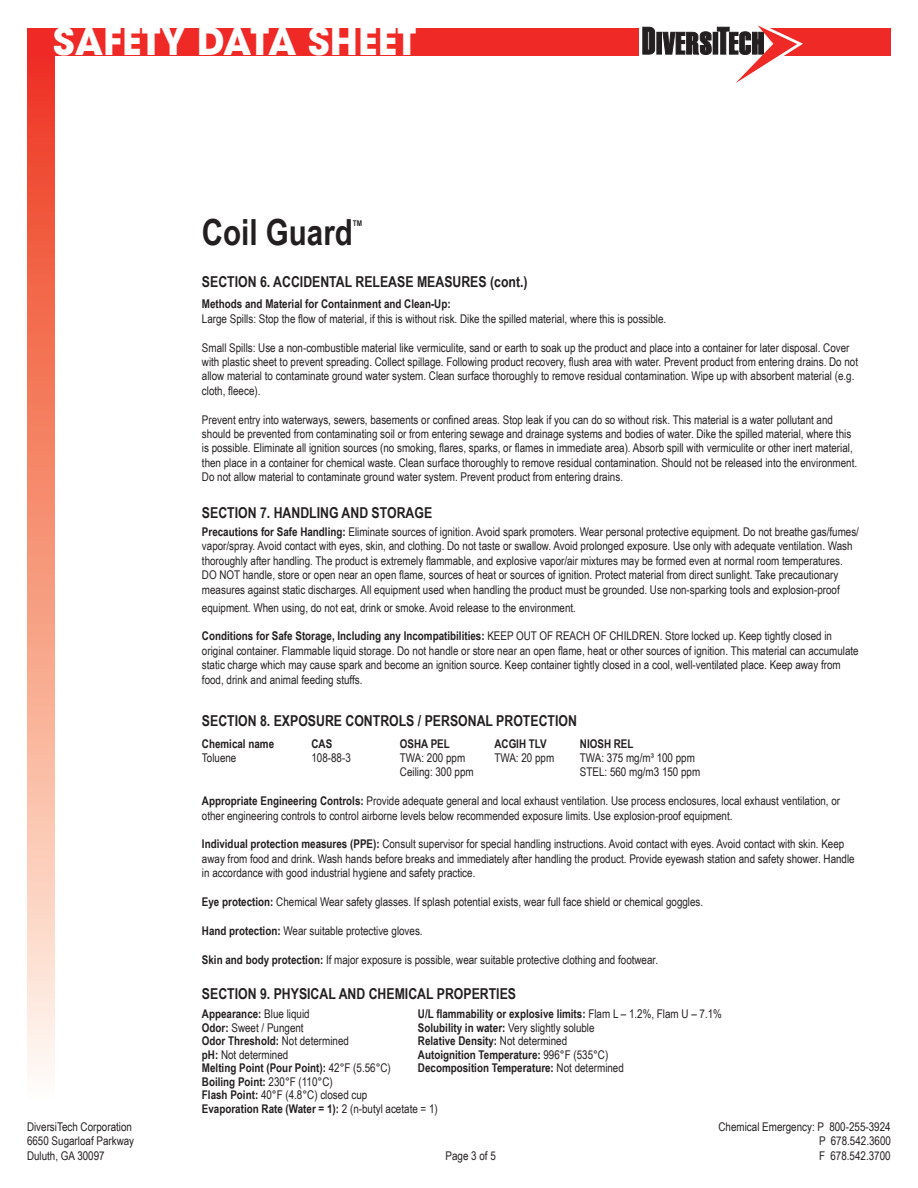
<style>
.page{position:relative;width:918px;height:1188px;background:#fff}
.page>*{position:absolute;margin:0;border:0;box-sizing:border-box;transform-origin:0 0}
.t1{font:700 37.5px "ITC Avant Garde Std";color:#fff}
.t2{font:700 36px "Arial Narrow";color:#231f20}
.t3{font:700 15px "Arial Narrow";color:#231f20}
.t4{font:12px/14.4px "Arial Narrow";color:#231f20}
.t5{font:700 12px "Arial Narrow";color:#231f20}
.t6{font:700 7.8px "Arial Narrow";color:#231f20}
.s1{font-weight:700}
.s2{font-weight:400}
</style>
<div class="page">
<div style="left:27px;top:29px;width:864px;height:27px;background:#ee2926"></div>
<div style="left:27px;top:56px;width:27px;height:1048px;background:linear-gradient(to bottom,#ee3819,#fffdee)"></div>
<svg style="left:639px;top:25px;width:164px;height:58px"></svg>
<h1 class="t1" style="left:53px;top:16px;width:365px">SAFETY DATA SHEET</h1>
<h2 class="t2" style="left:202px;top:205px;width:152px">Coil Guard</h2>
<p class="t6" style="left:353px;top:217px;width:11px">TM</p>
<p class="t3" style="left:202px;top:271px;width:327px">SECTION 6. ACCIDENTAL RELEASE MEASURES (cont.)</p>
<p class="t5" style="left:202px;top:295px;width:250px">Methods and Material for Containment and Clean-Up:</p>
<p class="t4" style="left:202px;top:311px;width:466px">Large Spills: Stop the flow of material, if this is without risk. Dike the spilled material, where this is possible.</p>
<p class="t4" style="left:202px;top:340px;width:658px">Small Spills: Use a non-combustible material like vermiculite, sand or earth to soak up the product and place into a container for later disposal. Cover with plastic sheet to prevent spreading. Collect spillage. Following product recovery, flush area with water. Prevent product from entering drains. Do not allow material to contaminate ground water system. Clean surface thoroughly to remove residual contamination. Wipe up with absorbent material (e.g. cloth, fleece).</p>
<p class="t4" style="left:202px;top:412px;width:657px">Prevent entry into waterways, sewers, basements or confined areas. Stop leak if you can do so without risk. This material is a water pollutant and should be prevented from contaminating soil or from entering sewage and drainage systems and bodies of water. Dike the spilled material, where this is possible. Eliminate all ignition sources (no smoking, flares, sparks, or flames in immediate area). Absorb spill with vermiculite or other inert material, then place in a container for chemical waste. Clean surface thoroughly to remove residual contamination. Should not be released into the environment.<br>Do not allow material to contaminate ground water system. Prevent product from entering drains.</p>
<p class="t3" style="left:202px;top:501px;width:232px">SECTION 7. HANDLING AND STORAGE</p>
<p class="t4" style="left:202px;top:524px;width:659px"><span class="s1">Precautions for Safe Handling:</span> Eliminate sources of ignition. Avoid spark promoters. Wear personal protective equipment. Do not breathe gas/fumes/ vapor/spray. Avoid contact with eyes, skin, and clothing. Do not taste or swallow. Avoid prolonged exposure. Use only with adequate ventilation. Wash thoroughly after handling. The product is extremely flammable, and explosive vapor/air mixtures may be formed even at normal room temperatures.<br>DO NOT handle, store or open near an open flame, sources of heat or sources of ignition. Protect material from direct sunlight. Take precautionary measures against static discharges. All equipment used when handling the product must be grounded. Use non-sparking tools and explosion-proof</p>
<p class="t4" style="left:202px;top:600px;width:376px">equipment. When using, do not eat, drink or smoke. Avoid release to the environment.</p>
<p class="t4" style="left:202px;top:629px;width:658px"><span class="s1">Conditions for Safe Storage, Including any Incompatibilities:</span> KEEP OUT OF REACH OF CHILDREN. Store locked up. Keep tightly closed in original container. Flammable liquid storage. Do not handle or store near an open flame, heat or other sources of ignition. This material can accumulate static charge which may cause spark and become an ignition source. Keep container tightly closed in a cool, well-ventilated place. Keep away from food, drink and animal feeding stuffs.</p>
<p class="t3" style="left:202px;top:710px;width:376px">SECTION 8. EXPOSURE CONTROLS / PERSONAL PROTECTION</p>
<p class="t5" style="left:202px;top:734px;width:74px">Chemical name</p>
<p class="t5" style="left:311px;top:734px;width:22px">CAS</p>
<p class="t5" style="left:400px;top:734px;width:51px">OSHA PEL</p>
<p class="t5" style="left:494px;top:734px;width:54px">ACGIH TLV</p>
<p class="t5" style="left:580px;top:734px;width:55px">NIOSH REL</p>
<p class="t4" style="left:202px;top:750px;width:36px">Toluene</p>
<p class="t4" style="left:311px;top:750px;width:41px">108-88-3</p>
<p class="t4" style="left:400px;top:750px;width:67px">TWA: 200 ppm</p>
<p class="t4" style="left:494px;top:750px;width:61px">TWA: 20 ppm</p>
<p class="t4" style="left:580px;top:750px;width:117px">TWA: 375 mg/m³ 100 ppm</p>
<p class="t4" style="left:400px;top:764px;width:75px">Ceiling: 300 ppm</p>
<p class="t4" style="left:580px;top:764px;width:122px">STEL: 560 mg/m3 150 ppm</p>
<p class="t4" style="left:202px;top:793px;width:640px"><span class="s1">Appropriate Engineering Controls:</span> Provide adequate general and local exhaust ventilation. Use process enclosures, local exhaust ventilation, or other engineering controls to control airborne levels below recommended exposure limits. Use explosion-proof equipment.</p>
<p class="t4" style="left:202px;top:836px;width:654px"><span class="s1">Individual protection measures (PPE):</span> Consult supervisor for special handling instructions. Avoid contact with eyes. Avoid contact with skin. Keep away from food and drink. Wash hands before breaks and immediately after handling the product. Provide eyewash station and safety shower. Handle in accordance with good industrial hygiene and safety practice.</p>
<p class="t4" style="left:202px;top:894px;width:503px"><span class="s1">Eye protection:</span> Chemical Wear safety glasses. If splash potential exists, wear full face shield or chemical goggles.</p>
<p class="t4" style="left:202px;top:923px;width:222px"><span class="s1">Hand protection:</span> Wear suitable protective gloves.</p>
<p class="t4" style="left:202px;top:952px;width:458px"><span class="s1">Skin and body protection:</span> If major exposure is possible, wear suitable protective clothing and footwear.</p>
<p class="t3" style="left:202px;top:982px;width:316px">SECTION 9. PHYSICAL AND CHEMICAL PROPERTIES</p>
<p class="t5" style="left:202px;top:1005px;width:109px">Appearance: <span class="s2">Blue liquid</span></p>
<p class="t5" style="left:418px;top:1005px;width:306px">U/L flammability or explosive limits: <span class="s2">Flam L – 1.2%, Flam U – 7.1%</span></p>
<p class="t4" style="left:202px;top:1020px;width:103px"><span class="s1">Odor:</span> Sweet / Pungent</p>
<p class="t4" style="left:418px;top:1020px;width:178px"><span class="s1">Solubility in water:</span> Very slightly soluble</p>
<p class="t5" style="left:202px;top:1032px;width:149px">Odor Threshold: <span class="s2">Not determined</span></p>
<p class="t5" style="left:418px;top:1032px;width:151px">Relative Density: <span class="s2">Not determined</span></p>
<p class="t4" style="left:202px;top:1047px;width:88px"><span class="s1">pH:</span> Not determined</p>
<p class="t5" style="left:418px;top:1046px;width:192px">Autoignition Temperature: <span class="s2">996°F (535°C)</span></p>
<p class="t5" style="left:202px;top:1059px;width:190px">Melting Point (Pour Point): <span class="s2">42°F (5.56°C)</span></p>
<p class="t5" style="left:418px;top:1059px;width:207px">Decomposition Temperature: <span class="s2">Not determined</span></p>
<p class="t4" style="left:202px;top:1074px;width:237px;line-height:13.5px"><span class="s1">Boiling Point:</span> 230°F (110°C)<br><span class="s1">Flash Point:</span> 40°F (4.8°C) closed cup<br><span class="s1">Evaporation Rate (Water = 1):</span> 2 (n-butyl acetate = 1)</p>
<p class="t4" style="left:27px;top:1119px;width:106px">DiversiTech Corporation</p>
<p class="t4" style="left:719px;top:1119px;width:174px">Chemical Emergency: P 800-255-3924</p>
<p class="t4" style="left:27px;top:1134px;width:109px">6650 Sugarloaf Parkway</p>
<p class="t4" style="left:819px;top:1134px;width:73px">P 678.542.3600</p>
<p class="t4" style="left:27px;top:1148px;width:79px">Duluth, GA 30097</p>
<p class="t4" style="left:446px;top:1148px;width:52px">Page 3 of 5</p>
<p class="t4" style="left:819px;top:1148px;width:73px">F 678.542.3700</p>
</div>
